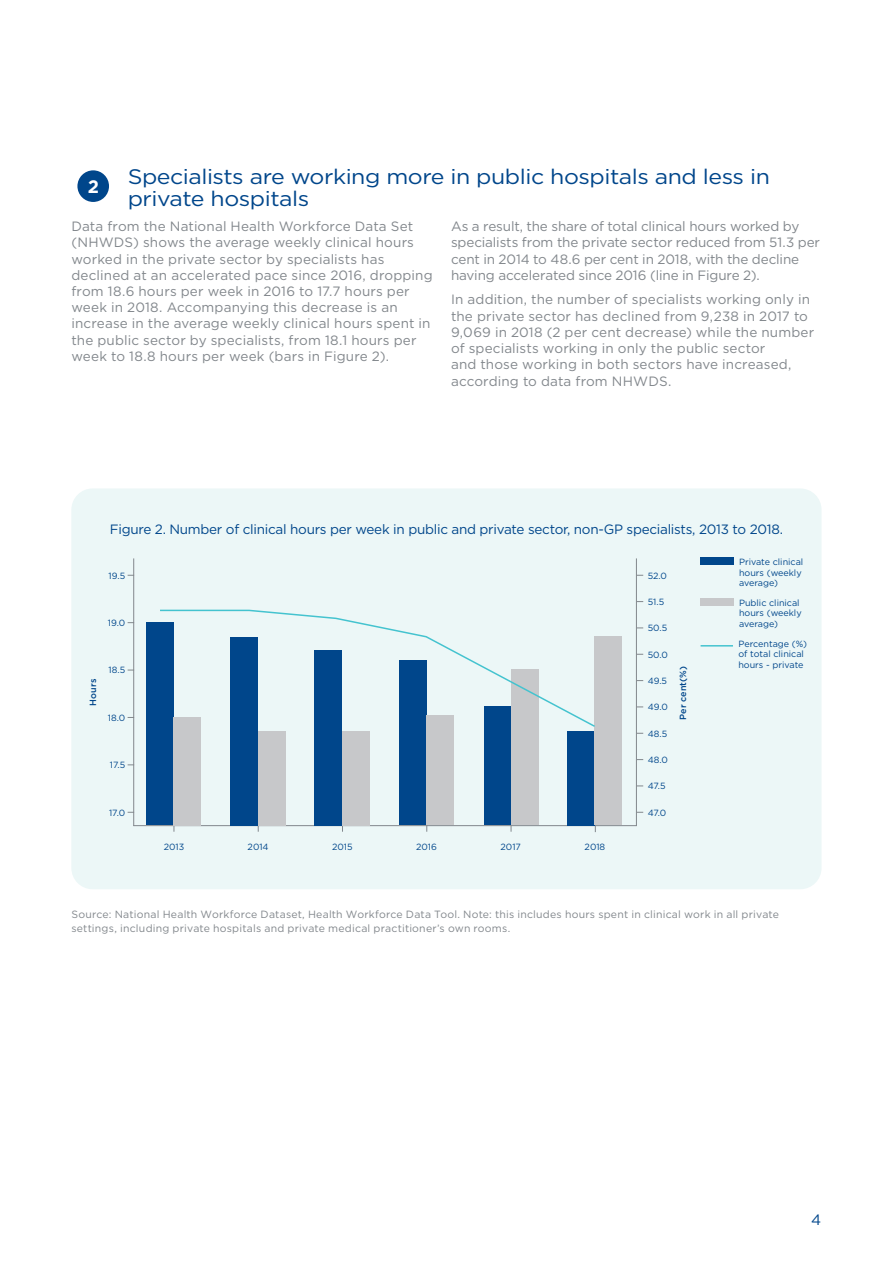
<style>
.page{position:relative;width:893px;height:1263px;background:#fff}
.page>*{position:absolute;margin:0;border:0;box-sizing:border-box;transform-origin:0 0}
.t1{font:21px/22.2px "Gotham HTF";letter-spacing:-.02em;color:#00468b;scale:1.1 1}
.t2{font:700 18px "Gotham HTF";color:#fff}
.t3{font:15px "Gotham HTF";color:#00468b}
.t4{font:13.5px/16.2px "Gotham HTF";letter-spacing:.01em;color:#82878c}
.t5{font:13.5px/16.2px "Gotham HTF";letter-spacing:-.01em;color:#82878c}
.t6{font:13.5px "Gotham HTF";letter-spacing:-.02em;color:#00468b}
.t7{font:10.5px/13.5px "Gotham HTF";letter-spacing:.02em;color:#82878c}
.t8{font:9px/10.8px "Gotham HTF";color:#00468b}
.t9{font:500 9px "Gotham HTF";color:#00468b}
</style>
<div class="page">
<div style="left:77px;top:170px;width:32px;height:32px;background:#00468b;border-radius:50%"></div>
<div style="left:71px;top:488px;width:750px;height:401px;background:#ecf7f7;border-radius:21px"></div>
<hr style="left:133px;top:825px;width:504px;height:1px;background:#82878c">
<hr style="left:133px;top:558px;width:1px;height:268px;background:#82878c">
<hr style="left:636px;top:558px;width:1px;height:268px;background:#82878c">
<div style="left:701px;top:558px;width:33px;height:7px;background:#00468b"></div>
<div style="left:701px;top:599px;width:33px;height:7px;background:#c7c8ca"></div>
<hr style="left:701px;top:645px;width:32px;height:1px;background:#44c3cf">
<div style="left:146px;top:622px;width:28px;height:203px;background:#00468b"></div>
<div style="left:231px;top:637px;width:27px;height:188px;background:#00468b"></div>
<div style="left:315px;top:650px;width:27px;height:175px;background:#00468b"></div>
<div style="left:399px;top:660px;width:27px;height:165px;background:#00468b"></div>
<div style="left:484px;top:706px;width:27px;height:119px;background:#00468b"></div>
<div style="left:567px;top:731px;width:28px;height:94px;background:#00468b"></div>
<div style="left:174px;top:717px;width:27px;height:108px;background:#c7c8ca"></div>
<div style="left:258px;top:731px;width:27px;height:94px;background:#c7c8ca"></div>
<div style="left:342px;top:731px;width:27px;height:94px;background:#c7c8ca"></div>
<div style="left:426px;top:716px;width:28px;height:109px;background:#c7c8ca"></div>
<div style="left:512px;top:670px;width:27px;height:155px;background:#c7c8ca"></div>
<div style="left:595px;top:637px;width:27px;height:188px;background:#c7c8ca"></div>
<svg style="left:160px;top:609px;width:437px;height:119px"></svg>
<h2 class="t2" style="left:88px;top:176px;width:13px">2</h2>
<h1 class="t1" style="left:128px;top:165px;width:585px">Specialists are working more in public hospitals and less in private hospitals</h1>
<p class="t4" style="left:71px;top:218px;width:363px">Data from the National Health Workforce Data Set (NHWDS) shows the average weekly clinical hours worked in the private sector by specialists has declined at an accelerated pace since 2016, dropping from 18.6 hours per week in 2016 to 17.7 hours per week in 2018. Accompanying this decrease is an increase in the average weekly clinical hours spent in the public sector by specialists, from 18.1 hours per week to 18.8 hours per week (bars in Figure 2).</p>
<p class="t5" style="left:451px;top:218px;width:371px">As a result, the share of total clinical hours worked by specialists from the private sector reduced from 51.3 per cent in 2014 to 48.6 per cent in 2018, with the decline having accelerated since 2016 (line in Figure 2).</p>
<p class="t4" style="left:451px;top:291px;width:365px">In addition, the number of specialists working only in the private sector has declined from 9,238 in 2017 to 9,069 in 2018 (2 per cent decrease) while the number of specialists working in only the public sector<br>and those working in both sectors have increased, according to data from NHWDS.</p>
<p class="t9" style="left:88px;top:705px;width:28px;rotate:-90deg">Hours</p>
<p class="t6" style="left:110px;top:522px;width:675px">Figure 2. Number of clinical hours per week in public and private sector, non-GP specialists, 2013 to 2018.</p>
<p class="t8" style="left:739px;top:556px;width:66px">Private clinical hours (weekly average)</p>
<p class="t8" style="left:739px;top:597px;width:64px">Public clinical hours (weekly average)</p>
<p class="t8" style="left:738px;top:638px;width:70px">Percentage (%) of total clinical hours - private</p>
<p class="t9" style="left:678px;top:719px;width:55px;rotate:-90deg">Per cent(%)</p>
<p class="t8" style="left:109px;top:570px;width:18px">19.5</p>
<p class="t8" style="left:648px;top:570px;width:21px">52.0</p>
<p class="t8" style="left:648px;top:596px;width:18px">51.5</p>
<p class="t8" style="left:648px;top:623px;width:21px">50.5</p>
<p class="t8" style="left:108px;top:617px;width:19px">19.0</p>
<p class="t8" style="left:648px;top:649px;width:22px">50.0</p>
<p class="t8" style="left:109px;top:665px;width:18px">18.5</p>
<p class="t8" style="left:648px;top:675px;width:21px">49.5</p>
<p class="t8" style="left:648px;top:702px;width:22px">49.0</p>
<p class="t8" style="left:108px;top:712px;width:19px">18.0</p>
<p class="t8" style="left:110px;top:759px;width:17px">17.5</p>
<p class="t8" style="left:648px;top:728px;width:21px">48.5</p>
<p class="t8" style="left:648px;top:754px;width:22px">48.0</p>
<p class="t8" style="left:648px;top:781px;width:19px">47.5</p>
<p class="t8" style="left:109px;top:807px;width:18px">17.0</p>
<p class="t8" style="left:648px;top:807px;width:20px">47.0</p>
<p class="t8" style="left:164px;top:841px;width:22px">2013</p>
<p class="t8" style="left:248px;top:841px;width:23px">2014</p>
<p class="t8" style="left:332px;top:841px;width:22px">2015</p>
<p class="t8" style="left:416px;top:841px;width:22px">2016</p>
<p class="t8" style="left:501px;top:841px;width:22px">2017</p>
<p class="t8" style="left:585px;top:841px;width:22px">2018</p>
<p class="t7" style="left:71px;top:908px;width:709px">Source: National Health Workforce Dataset, Health Workforce Data Tool. Note: this includes hours spent in clinical work in all private settings, including private hospitals and private medical practitioner’s own rooms.</p>
<p class="t3" style="left:811px;top:1212px;width:12px">4</p>
</div>
